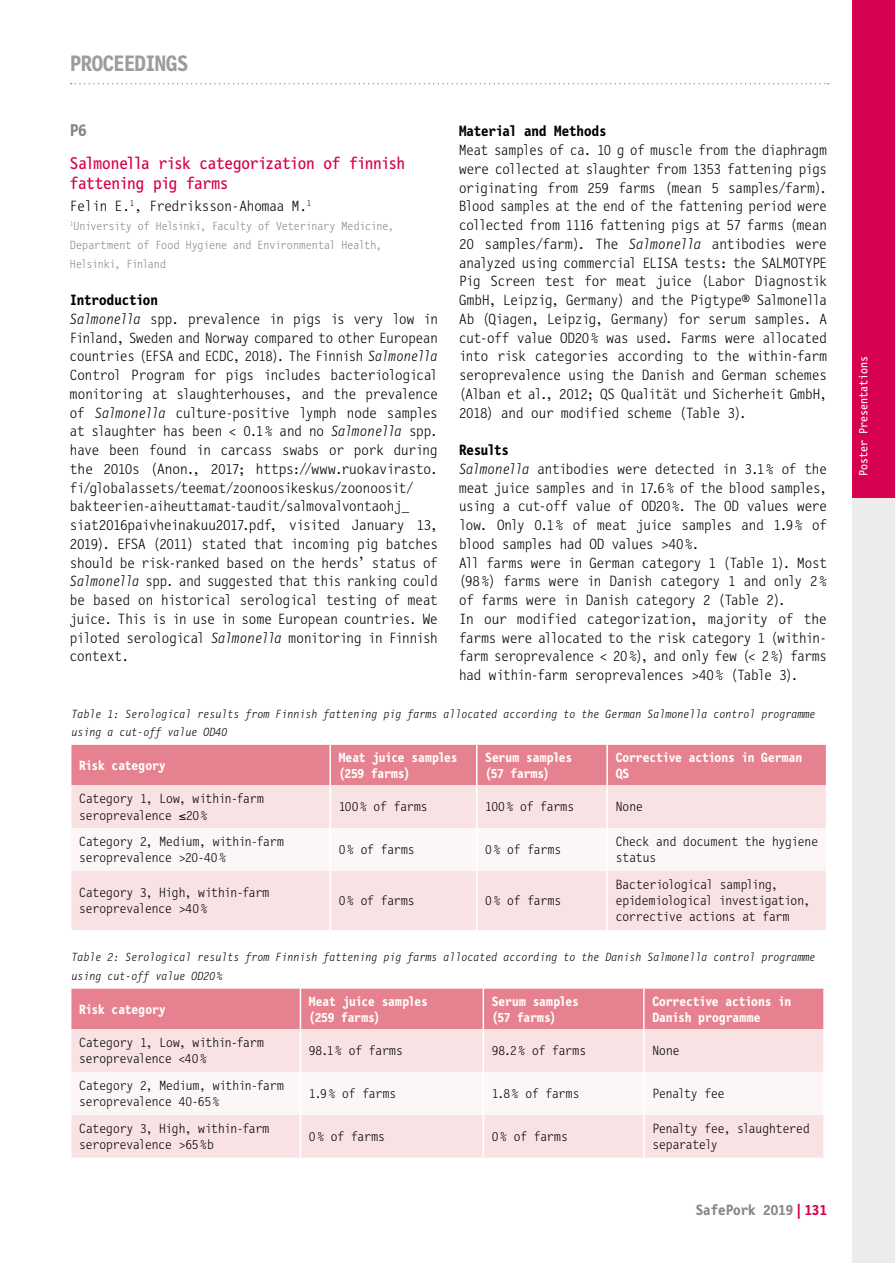
<style>
.page{position:relative;width:895px;height:1263px;background:#fff}
.page>*{position:absolute;margin:0;border:0;box-sizing:border-box;transform-origin:0 0}
.t1{font:700 22.5px "Letter Gothic Mono";letter-spacing:-.02em;color:#9c9c9d}
.t2{font:17.25px/19.5px "Letter Gothic Mono";letter-spacing:-.025em;color:#d60150}
.t3{font:700 17.25px "Letter Gothic Mono";color:#868786}
.t4{font:300 15px/18.8px "Letter Gothic Mono";letter-spacing:-.01em;color:#000}
.t5{font:700 15px "Letter Gothic Mono";letter-spacing:-.005em;color:#000}
.t6{font:700 15px "Letter Gothic Mono";color:#868786}
.t7{font:300 13.5px/16.2px "Letter Gothic Mono";letter-spacing:-.005em;color:#000}
.t8{font:700 13.5px/16.2px "Letter Gothic Mono";letter-spacing:-.01em;color:#fff}
.t9{font:italic 300 12px/18.8px "Letter Gothic Mono";color:#000}
.t10{font:300 12px/18.8px "Letter Gothic Mono";letter-spacing:-.005em;color:#868786}
.t11{font:12px "Letter Gothic Mono";color:#fff}
.s1{font-weight:700}
.s2{font-style:italic}
.s3{color:#d60150}
</style>
<div class="page">
<div style="left:852px;top:0;width:43px;height:1263px;background:#ececec"></div>
<div style="left:852px;top:0;width:43px;height:497px;background:#d60150"></div>
<svg style="left:71px;top:83px;width:758px;height:1px"></svg>
<div style="left:71px;top:745px;width:755px;height:40px;background:#e6828f"></div>
<div style="left:71px;top:785px;width:755px;height:145px;background:#f9e2e3"></div>
<div style="left:71px;top:828px;width:755px;height:43px;background:#fdf6f6"></div>
<hr style="left:329px;top:745px;width:2px;height:40px;background:#fff">
<hr style="left:476px;top:745px;width:1px;height:40px;background:#fff">
<hr style="left:606px;top:745px;width:2px;height:40px;background:#fff">
<hr style="left:329px;top:785px;width:2px;height:43px;background:#fff">
<hr style="left:476px;top:785px;width:1px;height:43px;background:#fff">
<hr style="left:606px;top:785px;width:2px;height:43px;background:#fff">
<hr style="left:329px;top:828px;width:2px;height:43px;background:#fff">
<hr style="left:476px;top:828px;width:1px;height:43px;background:#fff">
<hr style="left:606px;top:828px;width:2px;height:43px;background:#fff">
<hr style="left:329px;top:871px;width:2px;height:59px;background:#fff">
<hr style="left:476px;top:871px;width:1px;height:59px;background:#fff">
<hr style="left:606px;top:871px;width:2px;height:59px;background:#fff">
<div style="left:71px;top:989px;width:752px;height:40px;background:#e6828f"></div>
<div style="left:71px;top:1029px;width:752px;height:128px;background:#f9e2e3"></div>
<div style="left:71px;top:1072px;width:752px;height:43px;background:#fdf6f6"></div>
<hr style="left:300px;top:989px;width:1px;height:40px;background:#fff">
<hr style="left:482px;top:989px;width:2px;height:40px;background:#fff">
<hr style="left:643px;top:989px;width:1px;height:40px;background:#fff">
<hr style="left:300px;top:1029px;width:1px;height:43px;background:#fff">
<hr style="left:482px;top:1029px;width:2px;height:43px;background:#fff">
<hr style="left:643px;top:1029px;width:1px;height:43px;background:#fff">
<hr style="left:300px;top:1072px;width:1px;height:43px;background:#fff">
<hr style="left:482px;top:1072px;width:2px;height:43px;background:#fff">
<hr style="left:643px;top:1072px;width:1px;height:43px;background:#fff">
<hr style="left:300px;top:1115px;width:1px;height:42px;background:#fff">
<hr style="left:482px;top:1115px;width:2px;height:42px;background:#fff">
<hr style="left:643px;top:1115px;width:1px;height:42px;background:#fff">
<h1 class="t1" style="left:70px;top:51px;width:120px">PROCEEDINGS</h1>
<p class="t3" style="left:70px;top:121px;width:18px">P6</p>
<p class="t2" style="left:70px;top:154px;width:337px">Salmonella risk categorization of finnish fattening pig farms</p>
<p class="t4" style="left:70px;top:197px;width:243px">Felin E.<sup>1</sup>, Fredriksson-Ahomaa M.<sup>1</sup></p>
<p class="t10" style="left:70px;top:217px;width:325px"><sup>1</sup>University of Helsinki, Faculty of Veterinary Medicine,<br>Department of Food Hygiene and Environmental Health,<br>Helsinki, Finland</p>
<p class="t4" style="left:70px;top:291px;width:369px"><span class="s1">Introduction<br></span><span class="s2">Salmonella</span> spp. prevalence in pigs is very low in Finland, Sweden and Norway compared to other European countries (EFSA and ECDC, 2018). The Finnish <span class="s2">Salmonella </span>Control Program for pigs includes bacteriological monitoring at slaughterhouses, and the prevalence of <span class="s2">Salmonella</span> culture-positive lymph node samples at slaughter has been &lt; 0.1 % and no <span class="s2">Salmonella</span> spp. have been found in carcass swabs or pork during the 2010s (Anon., 2017; https://www.ruokavirasto. fi/globalassets/teemat/zoonoosikeskus/zoonoosit/ bakteerien-aiheuttamat-taudit/salmovalvontaohj_ siat2016paivheinakuu2017.pdf, visited January 13, 2019). EFSA (2011) stated that incoming pig batches should be risk-ranked based on the herds’ status of <span class="s2">Salmonella</span> spp. and suggested that this ranking could be based on historical serological testing of meat juice. This is in use in some European countries. We piloted serological <span class="s2">Salmonella</span> monitoring in Finnish context.</p>
<p class="t5" style="left:459px;top:123px;width:149px">Material and Methods</p>
<p class="t4" style="left:459px;top:141px;width:369px;text-align:justify">Meat samples of ca. 10 g of muscle from the diaphragm were collected at slaughter from 1353 fattening pigs originating from 259 farms (mean 5 samples/farm).<br>Blood samples at the end of the fattening period were collected from 1116 fattening pigs at 57 farms (mean 20 samples/farm). The <span class="s2">Salmonella</span> antibodies were analyzed using commercial ELISA tests: the SALMOTYPE Pig Screen test for meat juice (Labor Diagnostik GmbH, Leipzig, Germany) and the Pigtype® Salmonella Ab (Qiagen, Leipzig, Germany) for serum samples. A cut-off value OD20 % was used. Farms were allocated into risk categories according to the within-farm seroprevalence using the Danish and German schemes (Alban et al., 2012; QS Qualität und Sicherheit GmbH, 2018) and our modified scheme (Table 3).</p>
<p class="t4" style="left:459px;top:441px;width:369px"><span class="s1">Results<br></span><span class="s2">Salmonella</span> antibodies were detected in 3.1% of the meat juice samples and in 17.6% of the blood samples, using a cut-off value of OD20%. The OD values were low. Only 0.1% of meat juice samples and 1.9% of blood samples had OD values &gt;40%.<br>All farms were in German category 1 (Table 1). Most (98%) farms were in Danish category 1 and only 2 % of farms were in Danish category 2 (Table 2).<br>In our modified categorization, majority of the farms were allocated to the risk category 1 (within&shy;farm seroprevalence &lt; 20%), and only few (&lt; 2%) farms had within-farm seroprevalences &gt;40 % (Table 3).</p>
<p class="t9" style="left:71px;top:704px;width:745px">Table 1: Serological results from Finnish fattening pig farms allocated according to the German Salmonella control programme using a cut-off value OD40</p>
<p class="t8" style="left:79px;top:757px;width:88px">Risk category</p>
<p class="t8" style="left:339px;top:749px;width:120px">Meat juice samples (259 farms)</p>
<p class="t8" style="left:485px;top:749px;width:88px">Serum samples (57 farms)</p>
<p class="t8" style="left:616px;top:749px;width:188px">Corrective actions in German<br>QS</p>
<p class="t7" style="left:79px;top:791px;width:186px">Category 1, Low, within-farm seroprevalence ≤20 %</p>
<p class="t7" style="left:339px;top:799px;width:90px">100% of farms</p>
<p class="t7" style="left:485px;top:799px;width:90px">100% of farms</p>
<p class="t7" style="left:616px;top:799px;width:29px">None</p>
<p class="t7" style="left:79px;top:834px;width:206px">Category 2, Medium, within-farm seroprevalence &gt;20-40%</p>
<p class="t7" style="left:339px;top:842px;width:77px">0% of farms</p>
<p class="t7" style="left:485px;top:842px;width:77px">0% of farms</p>
<p class="t7" style="left:616px;top:834px;width:204px">Check and document the hygiene status</p>
<p class="t7" style="left:79px;top:885px;width:192px">Category 3, High, within-farm seroprevalence &gt;40%</p>
<p class="t7" style="left:339px;top:893px;width:77px">0% of farms</p>
<p class="t7" style="left:485px;top:893px;width:77px">0% of farms</p>
<p class="t7" style="left:616px;top:877px;width:196px">Bacteriological sampling, epidemiological investigation, corrective actions at farm</p>
<p class="t9" style="left:71px;top:948px;width:745px">Table 2: Serological results from Finnish fattening pig farms allocated according to the Danish Salmonella control programme using cut-off value OD20%</p>
<p class="t8" style="left:79px;top:1001px;width:88px">Risk category</p>
<p class="t8" style="left:309px;top:993px;width:120px">Meat juice samples (259 farms)</p>
<p class="t8" style="left:492px;top:993px;width:88px">Serum samples (57 farms)</p>
<p class="t8" style="left:652px;top:993px;width:140px">Corrective actions in<br>Danish programme</p>
<p class="t7" style="left:79px;top:1035px;width:186px">Category 1, Low, within-farm seroprevalence &lt;40 %</p>
<p class="t7" style="left:309px;top:1043px;width:95px">98.1% of farms</p>
<p class="t7" style="left:492px;top:1043px;width:96px">98.2% of farms</p>
<p class="t7" style="left:652px;top:1043px;width:29px">None</p>
<p class="t7" style="left:79px;top:1078px;width:206px">Category 2, Medium, within-farm seroprevalence 40-65%</p>
<p class="t7" style="left:309px;top:1086px;width:89px">1.9 % of farms</p>
<p class="t7" style="left:492px;top:1086px;width:89px">1.8 % of farms</p>
<p class="t7" style="left:652px;top:1086px;width:74px">Penalty fee</p>
<p class="t7" style="left:79px;top:1120px;width:192px">Category 3, High, within-farm seroprevalence &gt;65 %b</p>
<p class="t7" style="left:309px;top:1128px;width:77px">0 % of farms</p>
<p class="t7" style="left:492px;top:1128px;width:77px">0 % of farms</p>
<p class="t7" style="left:652px;top:1120px;width:159px">Penalty fee, slaughtered separately</p>
<p class="t6" style="left:696px;top:1202px;width:133px">SafePork 2019 <span class="s3">| 131</span></p>
<p class="t11" style="left:857px;top:476px;width:121px;rotate:-90deg">Poster Presentations</p>
</div>
